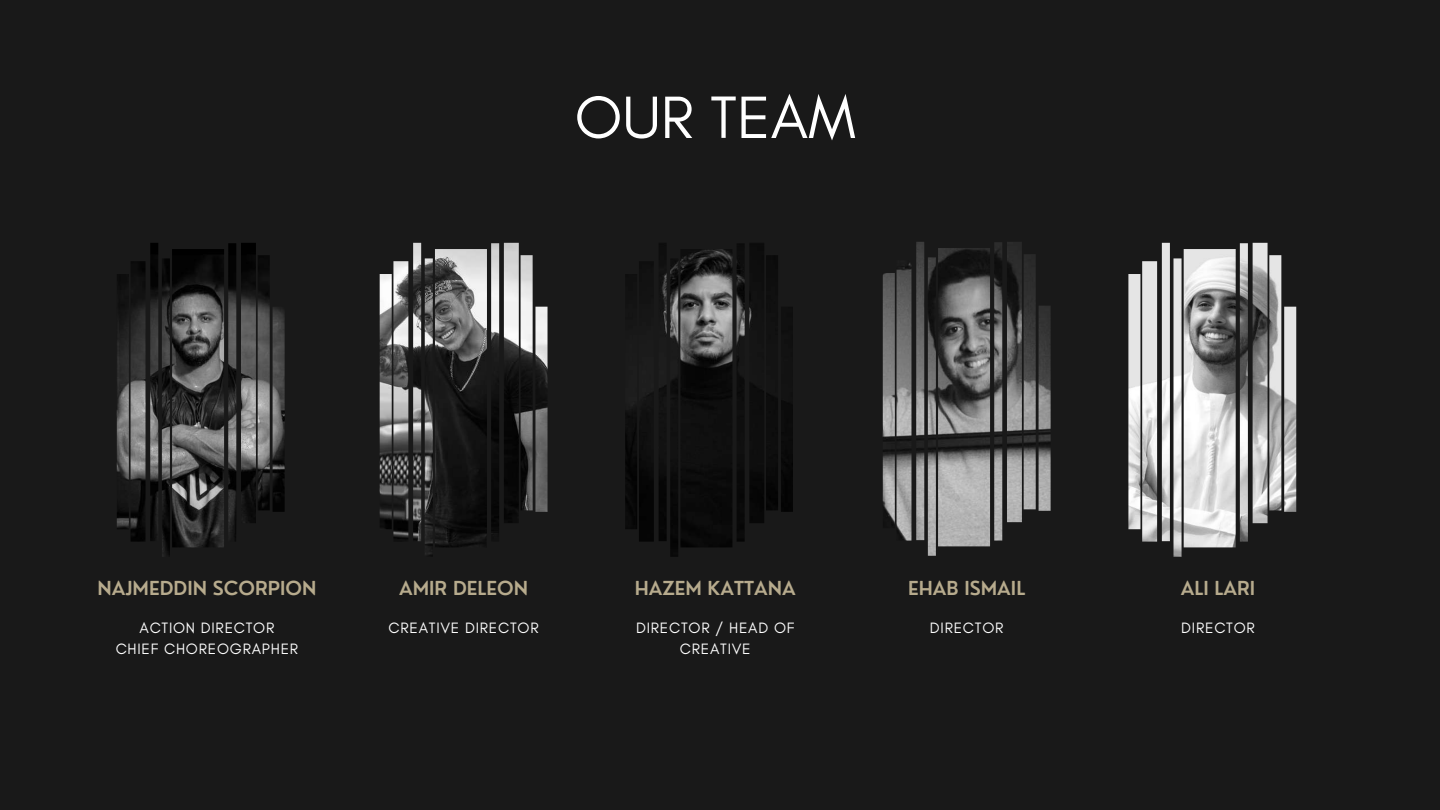
<style>
.page{position:relative;width:1440px;height:810px;background:#191919}
.page>*{position:absolute;margin:0;border:0;box-sizing:border-box;transform-origin:0 0}
.t1{font:60.8px "Glacial Indifference";color:#fff}
.t2{font:600 18.8px "Nourd";color:#b7ab8d}
.t3{font:15.3px/21px "Glacial Indifference";letter-spacing:.05em;color:#fff;text-align:center}
</style>
<div class="page">
<img style="left:883px;top:242px;width:168px;height:314px">
<img style="left:1128px;top:243px;width:168px;height:314px">
<img style="left:625px;top:243px;width:168px;height:314px">
<img style="left:380px;top:243px;width:168px;height:313px">
<img style="left:117px;top:243px;width:168px;height:314px">
<h1 class="t1" style="left:575px;top:80px;width:283px">OUR TEAM</h1>
<p class="t2" style="left:97px;top:576px;width:221px">NAJMEDDIN SCORPION</p>
<p class="t3" style="left:116px;top:617px;width:184px">ACTION DIRECTOR<br>CHIEF CHOREOGRAPHER</p>
<p class="t2" style="left:399px;top:576px;width:130px">AMIR DELEON</p>
<p class="t3" style="left:389px;top:617px;width:152px">CREATIVE DIRECTOR</p>
<p class="t2" style="left:635px;top:576px;width:163px">HAZEM KATTANA</p>
<p class="t3" style="left:636px;top:617px;width:160px">DIRECTOR / HEAD OF<br>CREATIVE</p>
<p class="t2" style="left:908px;top:576px;width:119px">EHAB ISMAIL</p>
<p class="t3" style="left:930px;top:617px;width:75px">DIRECTOR</p>
<p class="t2" style="left:1181px;top:576px;width:76px">ALI LARI</p>
<p class="t3" style="left:1181px;top:617px;width:75px">DIRECTOR</p>
</div>
